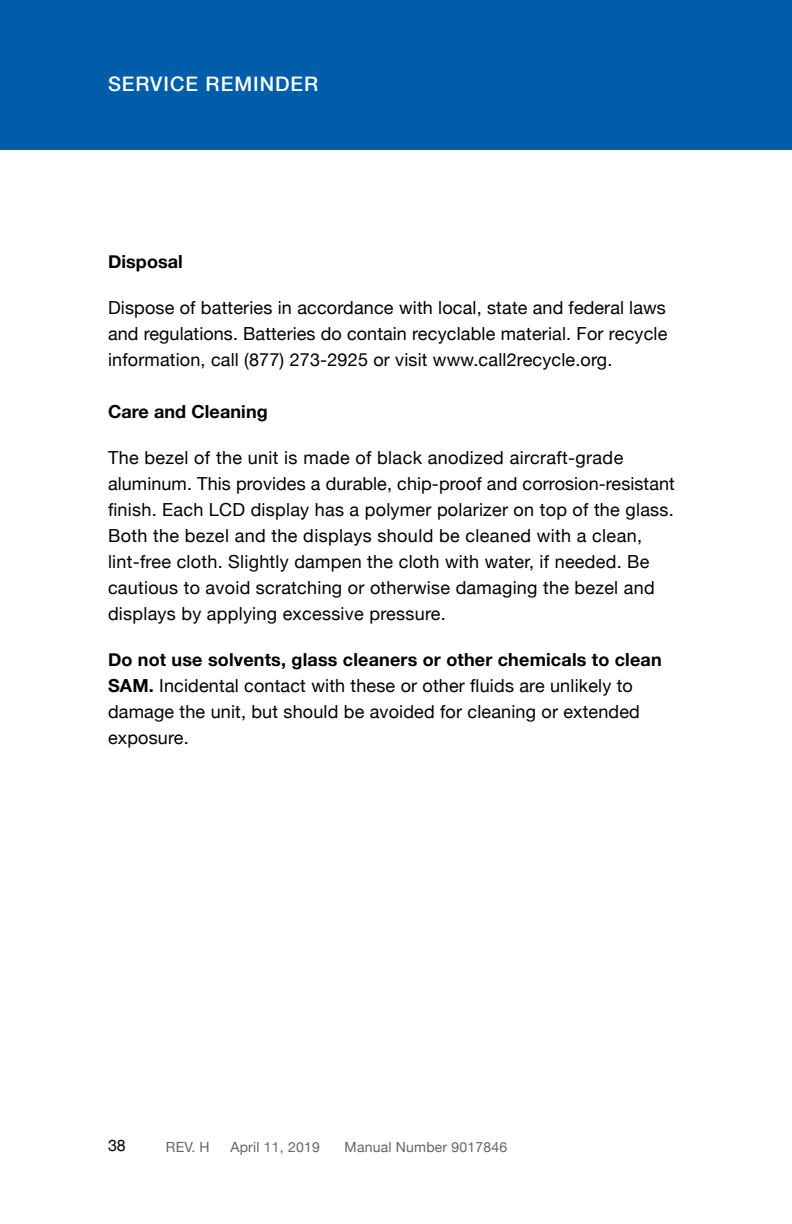
<style>
.page{position:relative;width:792px;height:1224px;background:#fff}
.page>*{position:absolute;margin:0;border:0;box-sizing:border-box;transform-origin:0 0}
.t1{font:500 20px "Helvetica Neue";letter-spacing:.05em;color:#fff}
.t2{font:18px/26px "Helvetica Neue";letter-spacing:.015em;color:#000}
.t3{font:700 18px "Helvetica Neue";letter-spacing:.005em;color:#000}
.t4{font:16px "Helvetica Neue";color:#000}
.t5{font:14px "Helvetica Neue";letter-spacing:.015em;color:#636466}
.s1{font-weight:700}
</style>
<div class="page">
<div style="left:0;top:0;width:792px;height:149px;background:#005daa"></div>
<p class="t1" style="left:108px;top:72px;width:212px">SERVICE REMINDER</p>
<p class="t3" style="left:108px;top:248px;width:76px">Disposal</p>
<p class="t2" style="left:108px;top:294px;width:561px;text-align:justify">Dispose of batteries in accordance with local, state and federal laws and regulations. Batteries do contain recyclable material. For recycle information, call (877) 273-2925 or visit www.call2recycle.org.</p>
<p class="t3" style="left:108px;top:398px;width:161px">Care and Cleaning</p>
<p class="t2" style="left:108px;top:444px;width:568px">The bezel of the unit is made of black anodized aircraft-grade aluminum. This provides a durable, chip-proof and corrosion-resistant finish. Each LCD display has a polymer polarizer on top of the glass.<br>Both the bezel and the displays should be cleaned with a clean, lint-free cloth. Slightly dampen the cloth with water, if needed. Be cautious to avoid scratching or otherwise damaging the bezel and displays by applying excessive pressure.</p>
<p class="t2" style="left:108px;top:646px;width:555px"><span class="s1">Do not use solvents, glass cleaners or other chemicals to clean SAM.</span> Incidental contact with these or other fluids are unlikely to damage the unit, but should be avoided for cleaning or extended exposure.</p>
<p class="t4" style="left:108px;top:1136px;width:19px">38</p>
<p class="t5" style="left:166px;top:1139px;width:45px">REV. H</p>
<p class="t5" style="left:230px;top:1139px;width:91px">April 11, 2019</p>
<p class="t5" style="left:345px;top:1139px;width:164px">Manual Number 9017846</p>
</div>
